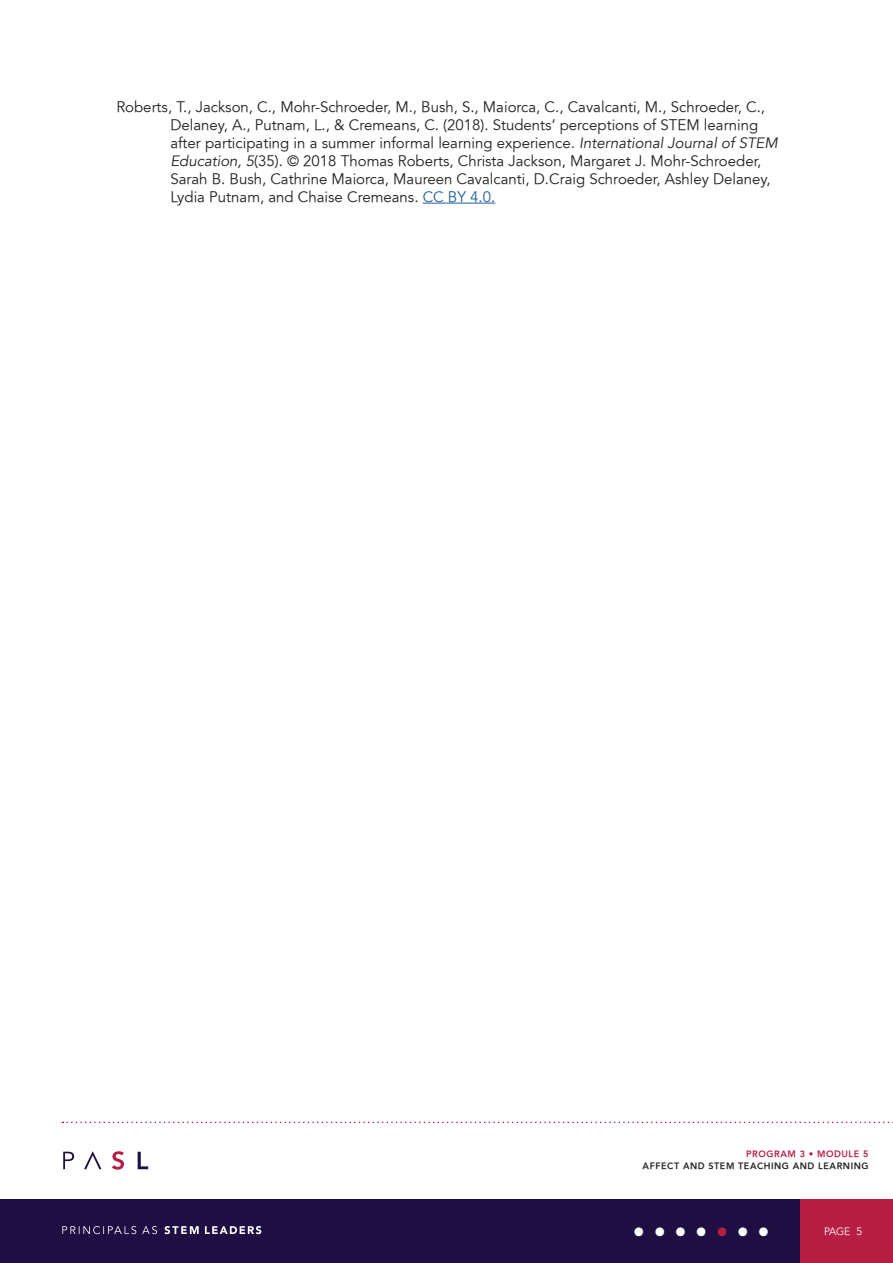
<style>
.page{position:relative;width:893px;height:1263px;background:#fff}
.page>*{position:absolute;margin:0;border:0;box-sizing:border-box;transform-origin:0 0}
.t1{font:33px "Minion Pro";color:#fff}
.t2{font:15px/18px "Avenir";color:#231f20}
.t3{font:10.5px "Avenir";color:#fff}
.t4{font:800 9px "Avenir";letter-spacing:.06em;color:#231f20}
.t5{font:800 9px "Avenir";letter-spacing:.06em;color:#b61e43}
.s1{font-style:italic}
.s2{color:#215e9e}
.s3{color:#b61e43}
</style>
<div class="page">
<div style="left:0;top:1199px;width:893px;height:64px;background:#1f0e41"></div>
<div style="left:801px;top:1199px;width:92px;height:64px;background:#b61e43"></div>
<svg style="left:84px;top:1151px;width:18px;height:18px"></svg>
<svg style="left:63px;top:1152px;width:11px;height:17px"></svg>
<svg style="left:112px;top:1151px;width:12px;height:19px"></svg>
<svg style="left:138px;top:1152px;width:10px;height:17px"></svg>
<svg style="left:62px;top:1121px;width:831px;height:2px"></svg>
<svg style="left:205px;top:1226px;width:56px;height:8px"></svg>
<svg style="left:164px;top:1226px;width:35px;height:8px"></svg>
<svg style="left:142px;top:1226px;width:15px;height:8px"></svg>
<svg style="left:62px;top:1226px;width:74px;height:8px"></svg>
<hr style="left:423px;top:203px;width:72px;height:1px;background:#215e9e">
<p class="t2" style="left:170px;top:98px;width:609px;text-indent:-54px">Roberts, T., Jackson, C., Mohr-Schroeder, M., Bush, S., Maiorca, C., Cavalcanti, M., Schroeder, C., Delaney, A., Putnam, L., &amp; Cremeans, C. (2018). Students’ perceptions of STEM learning after participating in a summer informal learning experience<span class="s1">. International Journal of STEM Education, 5</span>(35). © 2018 Thomas Roberts, Christa Jackson, Margaret J. Mohr-Schroeder, Sarah B. Bush, Cathrine Maiorca, Maureen Cavalcanti, D.Craig Schroeder, Ashley Delaney, Lydia Putnam, and Chaise Cremeans. <span class="s2">CC BY 4.0.</span></p>
<p class="t5" style="left:746px;top:1148px;width:124px">PROGRAM 3 • MODULE 5</p>
<p class="t4" style="left:643px;top:1160px;width:227px">AFFECT AND STEM TEACHING AND LEARNING</p>
<h1 class="t1" style="left:632px;top:1206px;width:139px">••••<span class="s3">•</span>••</h1>
<p class="t3" style="left:857px;top:1225px;width:7px">5</p>
<p class="t3" style="left:824px;top:1225px;width:28px">PAGE</p>
</div>
